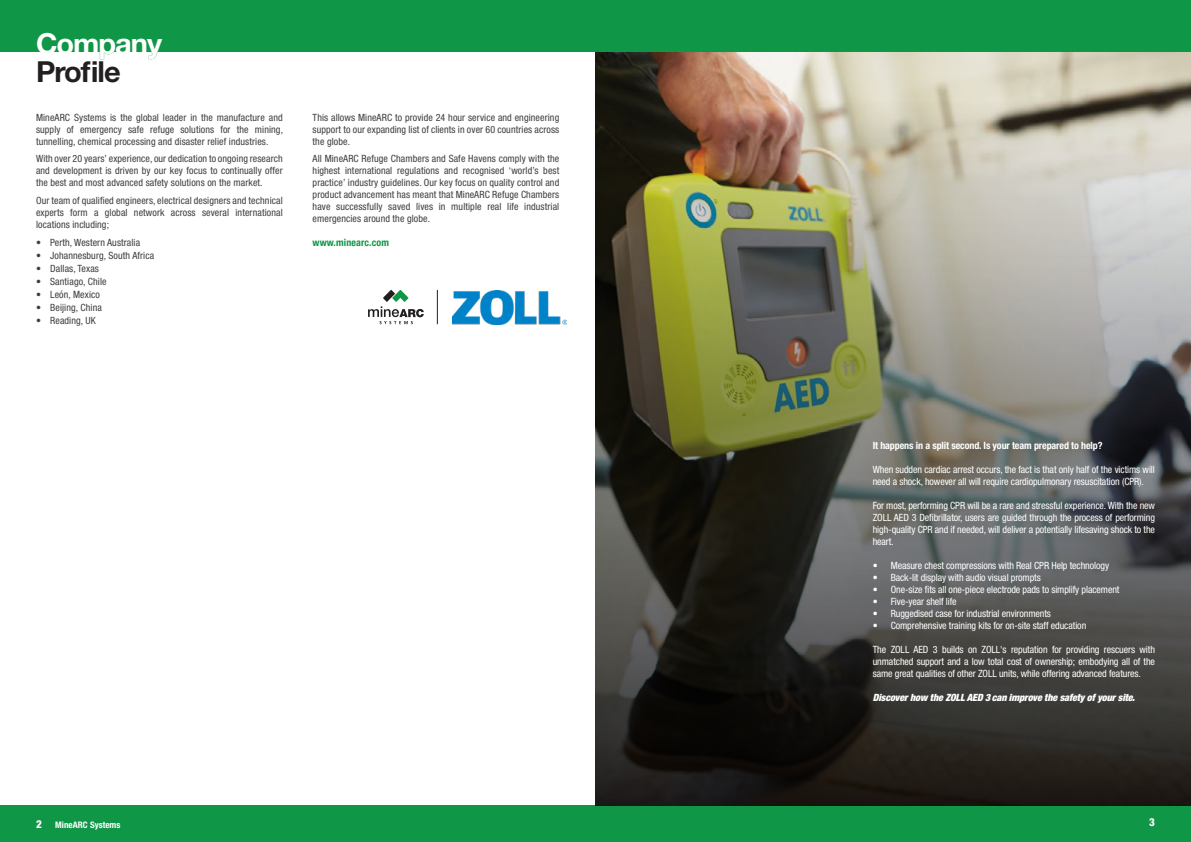
<style>
.page{position:relative;width:1191px;height:842px;background:#fff}
.page>*{position:absolute;margin:0;border:0;box-sizing:border-box;transform-origin:0 0}
.t1{font:700 29px "Helvetica Neue LT Std";letter-spacing:-.035em;color:#fff}
.t2{font:700 29px "Helvetica Neue LT Std";letter-spacing:-.035em;color:#231f20}
.t3{font:800 condensed 11px "Helvetica Neue LT Std";color:#fff}
.t4{font:condensed 10px/12px "Helvetica Neue LT Std";letter-spacing:.01em;color:#3e3e3f;text-align:justify}
.t5{font:condensed 10px/12px "Helvetica Neue LT Std";letter-spacing:-.01em;color:#fff;text-align:justify}
.t6{font:italic 900 condensed 10px "Helvetica Neue LT Std";letter-spacing:-.01em;color:#fff}
.t7{font:700 condensed 10px "Helvetica Neue LT Std";letter-spacing:-.01em;color:#fff}
.t8{font:700 condensed 10px "Helvetica Neue LT Std";letter-spacing:.01em;color:#109647}
.t9{font:700 condensed 9px "Helvetica Neue LT Std";color:#fff}
.s1{font-weight:800;font-size:11px}
</style>
<div class="page">
<div style="left:595px;top:805px;width:596px;height:37px;background:#109647"></div>
<div style="left:0;top:805px;width:595px;height:37px;background:#109647"></div>
<div style="left:595px;top:0;width:596px;height:52px;background:#109647"></div>
<div style="left:0;top:0;width:595px;height:52px;background:#109647"></div>
<img style="left:595px;top:52px;width:596px;height:49px">
<img style="left:595px;top:101px;width:596px;height:705px">
<svg style="left:368px;top:290px;width:56px;height:34px"></svg>
<hr style="left:437px;top:290px;width:1px;height:34px;background:#231f20">
<img style="left:453px;top:290px;width:113px;height:35px">
<p class="t1" style="left:36px;top:26px;width:128px">Company</p>
<p class="t2" style="left:36px;top:54px;width:86px">Profile</p>
<p class="t4" style="left:36px;top:111px;width:248px">MineARC Systems is the global leader in the manufacture and supply of emergency safe refuge solutions for the mining, tunnelling, chemical processing and disaster relief industries.</p>
<p class="t4" style="left:36px;top:153px;width:248px">With over 20 years’ experience, our dedication to ongoing research and development is driven by our key focus to continually offer the best and most advanced safety solutions on the market.</p>
<p class="t4" style="left:36px;top:194px;width:248px">Our team of qualified engineers, electrical designers and technical experts form a global network across several international locations including;</p>
<p class="t4" style="left:36px;top:236px;width:106px">• Perth, Western Australia</p>
<p class="t4" style="left:36px;top:249px;width:120px">• Johannesburg, South Africa</p>
<p class="t4" style="left:36px;top:262px;width:64px">• Dallas, Texas</p>
<p class="t4" style="left:36px;top:275px;width:72px">• Santiago, Chile</p>
<p class="t4" style="left:36px;top:288px;width:65px">• León, Mexico</p>
<p class="t4" style="left:36px;top:301px;width:67px">• Beijing, China</p>
<p class="t4" style="left:36px;top:314px;width:61px">• Reading, UK</p>
<p class="t4" style="left:312px;top:111px;width:248px">This allows MineARC to provide 24 hour service and engineering support to our expanding list of clients in over 60 countries across the globe.</p>
<p class="t4" style="left:312px;top:153px;width:248px">All MineARC Refuge Chambers and Safe Havens comply with the highest international regulations and recognised ‘world’s best practice’ industry guidelines. Our key focus on quality control and product advancement has meant that MineARC Refuge Chambers have successfully saved lives in multiple real life industrial emergencies around the globe.</p>
<p class="t8" style="left:312px;top:236px;width:78px">www.minearc.com</p>
<p class="t7" style="left:872px;top:439px;width:231px">It happens in a split second. Is your team prepared to help?</p>
<p class="t5" style="left:872px;top:463px;width:284px">When sudden cardiac arrest occurs, the fact is that only half of the victims will need a shock, however all will require cardiopulmonary resuscitation (CPR).</p>
<p class="t5" style="left:872px;top:499px;width:284px">For most, performing CPR will be a rare and stressful experience. With the new ZOLL AED 3 Defibrillator, users are guided through the process of performing high-quality CPR and if needed, will deliver a potentially lifesaving shock to the heart.</p>
<p class="t5" style="left:872px;top:559px;width:238px">• Measure chest compressions with Real CPR Help technology</p>
<p class="t5" style="left:872px;top:571px;width:170px">• Back-lit display with audio visual prompts</p>
<p class="t5" style="left:872px;top:583px;width:248px">• One-size fits all one-piece electrode pads to simplify placement</p>
<p class="t5" style="left:872px;top:595px;width:85px">• Five-year shelf life</p>
<p class="t5" style="left:872px;top:607px;width:180px">• Ruggedised case for industrial environments</p>
<p class="t5" style="left:872px;top:619px;width:215px">• Comprehensive training kits for on-site staff education</p>
<p class="t5" style="left:872px;top:643px;width:284px">The ZOLL AED 3 builds on ZOLL's reputation for providing rescuers with unmatched support and a low total cost of ownership; embodying all of the same great qualities of other ZOLL units, while offering advanced features.</p>
<p class="t6" style="left:872px;top:691px;width:264px">Discover how the ZOLL AED 3 can improve the safety of your site.</p>
<p class="t9" style="left:36px;top:819px;width:86px"><span class="s1">2</span> MineARC Systems</p>
<p class="t3" style="left:1149px;top:815px;width:7px">3</p>
</div>
